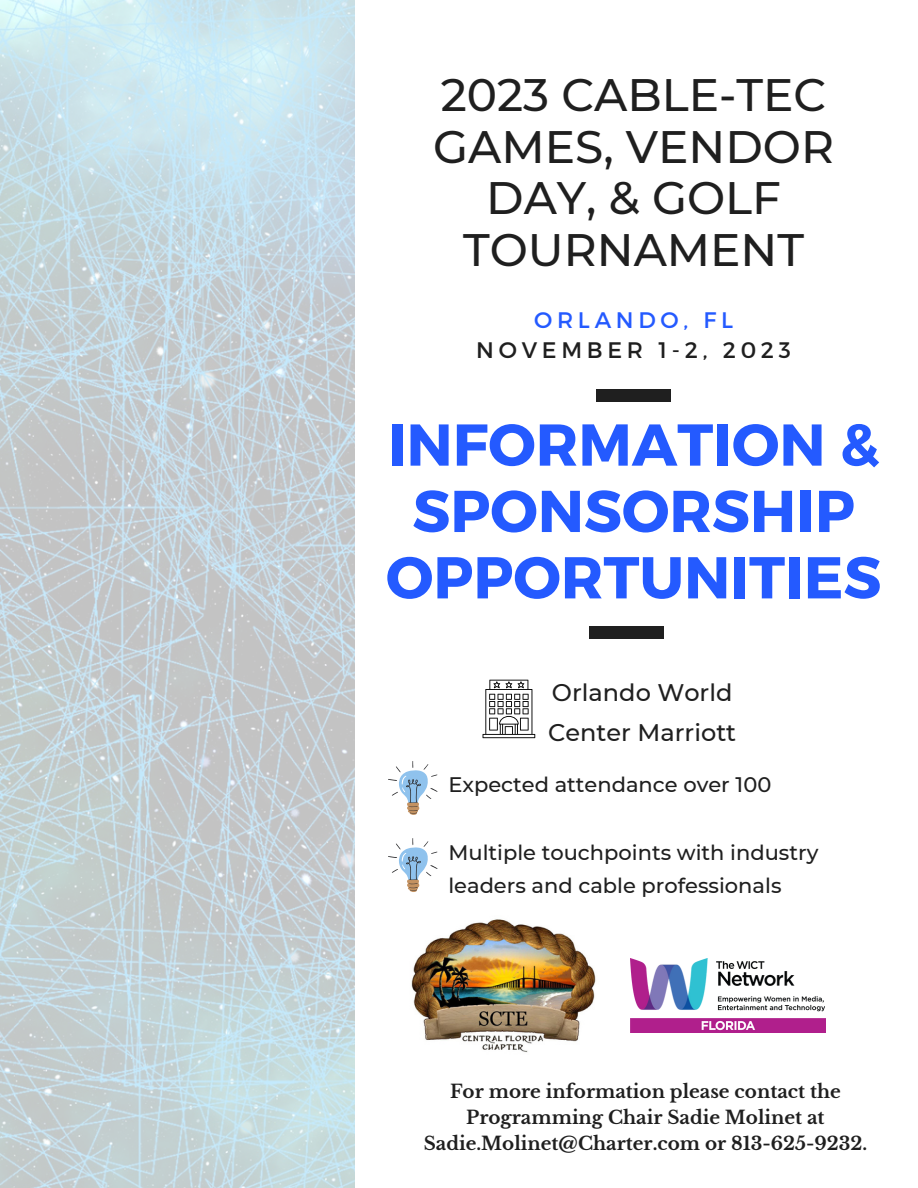
<style>
.page{position:relative;width:918px;height:1188px;background:#fff}
.page>*{position:absolute;margin:0;border:0;box-sizing:border-box;transform-origin:0 0}
.t1{font:700 58.95px/66.3px "Montserrat";color:#245aff;text-align:center}
.t2{font:500 45.45px/51.8px "Montserrat";color:#1f1f1f;text-align:center}
.t3{font:500 24px "Montserrat";color:#1f1f1f}
.t4{font:22.5px "Montserrat";letter-spacing:.21em;color:#1f1f1f}
.t5{font:22.5px "Montserrat";letter-spacing:.21em;color:#245aff}
.t6{font:500 21px/33.8px "Montserrat";color:#1f1f1f}
.t7{font:700 18.3px/25.8px "Libre Baskerville";color:#1f1f1f;text-align:center}
</style>
<div class="page">
<img style="left:0;top:0;width:354px;height:1188px">
<div style="left:597px;top:389px;width:74px;height:13px;background:#1f1f1f"></div>
<svg style="left:483px;top:680px;width:52px;height:58px"></svg>
<img style="left:411px;top:919px;width:185px;height:134px">
<img style="left:630px;top:958px;width:196px;height:74px">
<svg style="left:388px;top:761px;width:49px;height:54px"></svg>
<svg style="left:388px;top:838px;width:49px;height:54px"></svg>
<div style="left:590px;top:626px;width:74px;height:13px;background:#1f1f1f"></div>
<p class="t2" style="left:433px;top:69px;width:402px">2023 CABLE-TEC<br>GAMES, VENDOR<br>DAY, &amp; GOLF<br>TOURNAMENT</p>
<p class="t5" style="left:534px;top:305px;width:201px">ORLANDO, FL</p>
<p class="t4" style="left:476px;top:335px;width:316px">NOVEMBER 1-2, 2023</p>
<p class="t1" style="left:386px;top:409px;width:497px">INFORMATION &amp;<br>SPONSORSHIP<br>OPPORTUNITIES</p>
<p class="t3" style="left:552px;top:678px;width:182px">Orlando World</p>
<p class="t3" style="left:548px;top:717px;width:190px">Center Marriott</p>
<p class="t6" style="left:448px;top:768px;width:324px">Expected attendance over 100</p>
<p class="t6" style="left:448px;top:835px;width:372px">Multiple touchpoints with industry leaders and cable professionals</p>
<p class="t7" style="left:424px;top:1079px;width:445px">For more information please contact the<br>Programming Chair Sadie Molinet at<br>Sadie.Molinet@Charter.com or 813-625-9232.</p>
</div>
